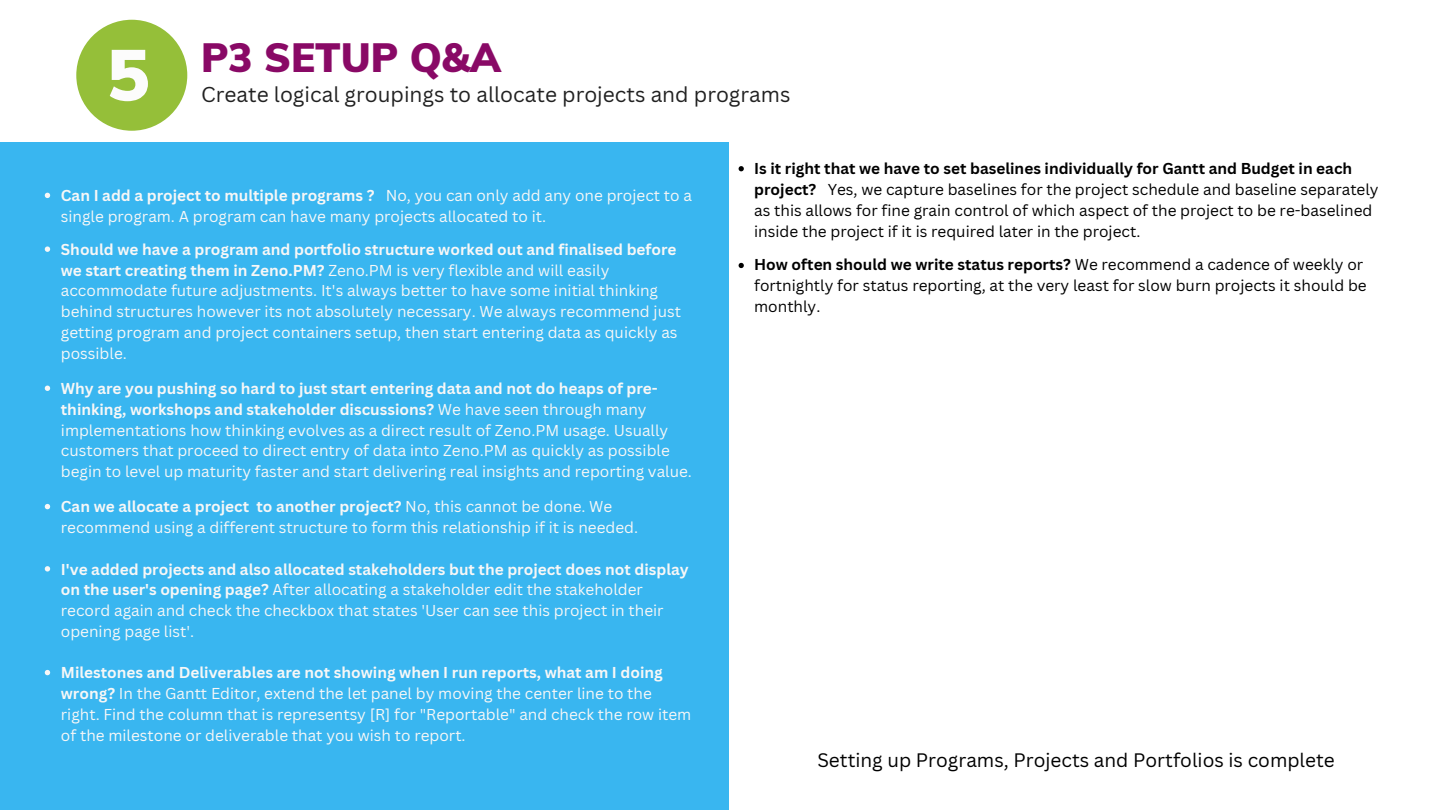
<style>
.page{position:relative;width:1440px;height:810px;background:#fff}
.page>*{position:absolute;margin:0;border:0;box-sizing:border-box;transform-origin:0 0}
.t1{font:900 71.4px "Muli";color:#fcfcfc}
.t2{font:900 40px "Muli";color:#890966}
.t3{font:20.9px "Canva Sans";color:#212121}
.t4{font:19px "Canva Sans";color:#000}
.t5{font:15.4px/20.7px "Canva Sans";color:#f7f7f7}
.t6{font:15.4px/21px "Canva Sans";color:#000}
.s1{font-weight:700}
</style>
<div class="page">
<div style="left:76px;top:20px;width:111px;height:111px;background:#95bf39;border-radius:50%"></div>
<div style="left:0;top:142px;width:728px;height:668px;background:#39b6f0"></div>
<svg style="left:45px;top:193px;width:5px;height:5px"></svg>
<svg style="left:45px;top:246px;width:5px;height:6px"></svg>
<svg style="left:45px;top:386px;width:5px;height:5px"></svg>
<svg style="left:45px;top:504px;width:5px;height:5px"></svg>
<svg style="left:45px;top:566px;width:5px;height:6px"></svg>
<svg style="left:45px;top:670px;width:5px;height:5px"></svg>
<svg style="left:739px;top:166px;width:5px;height:5px"></svg>
<svg style="left:739px;top:263px;width:5px;height:5px"></svg>
<h1 class="t1" style="left:107px;top:29px;width:44px">5</h1>
<h2 class="t2" style="left:201px;top:31px;width:301px">P3 SETUP Q&amp;A</h2>
<h3 class="t3" style="left:201px;top:79px;width:591px">Create logical groupings to allocate projects and programs</h3>
<p class="t5" style="left:61px;top:185px;width:633px"><span class="s1">Can I add a project to multiple programs ?</span> No, you can only add any one project to a single program. A program can have many projects allocated to it.</p>
<p class="t5" style="left:61px;top:239px;width:622px"><span class="s1">Should we have a program and portfolio structure worked out and finalised before we start creating them in Zeno.PM?</span> Zeno.PM is very flexible and will easily accommodate future adjustments. It's always better to have some initial thinking behind structures however its not absolutely necessary. We always recommend just getting program and project containers setup, then start entering data as quickly as possible.</p>
<p class="t5" style="left:61px;top:378px;width:633px"><span class="s1">Why are you pushing so hard to just start entering data and not do heaps of pre&shy;thinking, workshops and stakeholder discussions?</span> We have seen through many implementations how thinking evolves as a direct result of Zeno.PM usage. Usually customers that proceed to direct entry of data into Zeno.PM as quickly as possible begin to level up maturity faster and start delivering real insights and reporting value.</p>
<p class="t5" style="left:61px;top:496px;width:579px"><span class="s1">Can we allocate a project to another project?</span> No, this cannot be done. We recommend using a different structure to form this relationship if it is needed.</p>
<p class="t5" style="left:61px;top:558px;width:629px"><span class="s1">I've added projects and also allocated stakeholders but the project does not display on the user's opening page?</span> After allocating a stakeholder edit the stakeholder record again and check the checkbox that states 'User can see this project in their opening page list'.</p>
<p class="t5" style="left:61px;top:662px;width:632px"><span class="s1">Milestones and Deliverables are not showing when I run reports, what am I doing wrong?</span> In the Gantt Editor, extend the let panel by moving the center line to the right. Find the column that is representsy [R] for "Reportable" and check the row item of the milestone or deliverable that you wish to report.</p>
<p class="t6" style="left:754px;top:157px;width:626px"><span class="s1">Is it right that we have to set baselines individually for Gantt and Budget in each project?</span> Yes, we capture baselines for the project schedule and baseline separately as this allows for fine grain control of which aspect of the project to be re-baselined inside the project if it is required later in the project.</p>
<p class="t6" style="left:754px;top:254px;width:614px"><span class="s1">How often should we write status reports?</span> We recommend a cadence of weekly or fortnightly for status reporting, at the very least for slow burn projects it should be monthly.</p>
<p class="t4" style="left:817px;top:746px;width:519px">Setting up Programs, Projects and Portfolios is complete</p>
</div>
